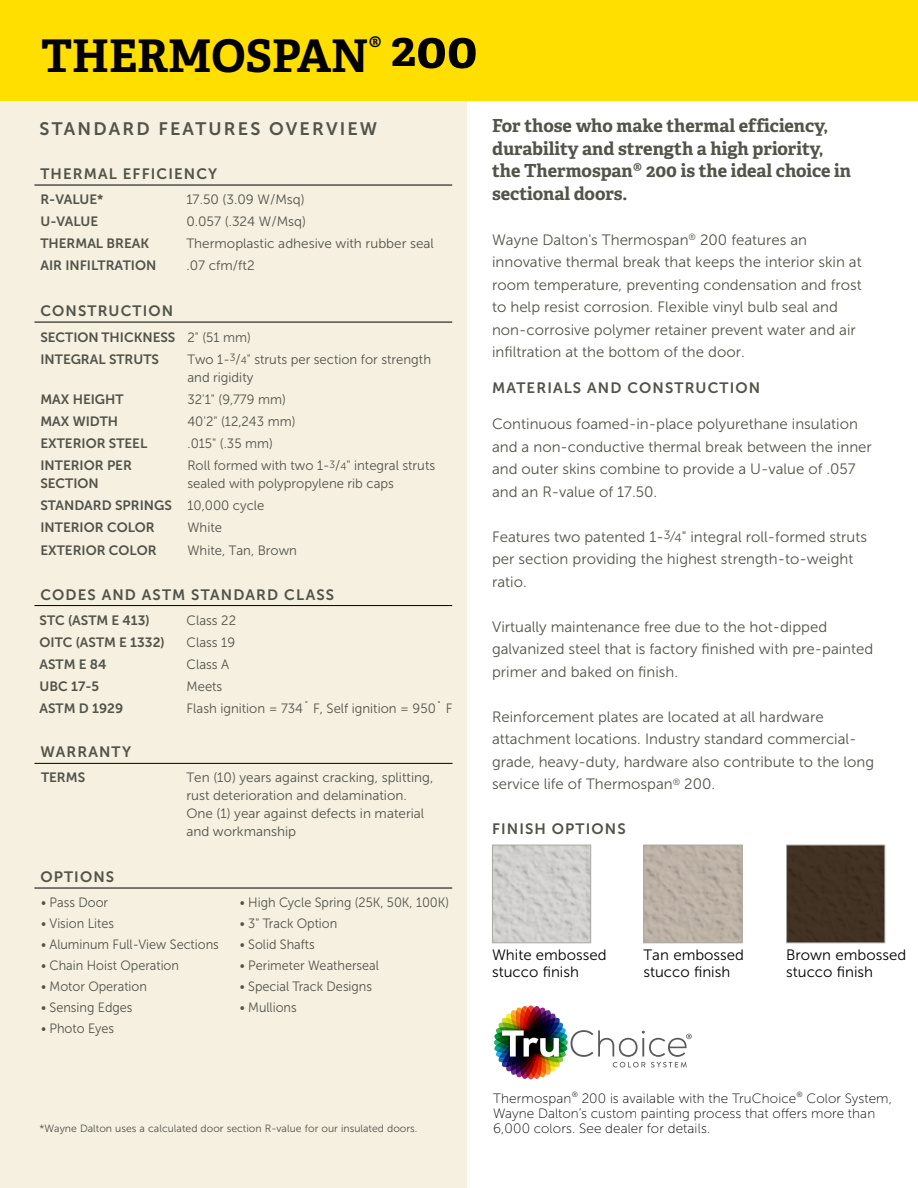
<style>
.page{position:relative;width:918px;height:1188px;background:#fff}
.page>*{position:absolute;margin:0;border:0;box-sizing:border-box;transform-origin:0 0}
.t1{font:700 45px "Adelle PE";color:#000}
.t2{font:700 18px/22.5px "Adelle PE";color:#525349}
.t3{font:18px "Museo Sans 700";letter-spacing:.12em;color:#525349}
.t4{font:15px/22.5px "Museo Sans 300";color:#525349}
.t5{font:15px "Museo Sans 700";letter-spacing:.075em;color:#525349}
.t6{font:15px/16.5px "Museo Sans 300";color:#000}
.t7{font:13.5px/18px "Museo Sans 300";color:#525349}
.t8{font:13.5px/22px "Museo Sans 700";color:#525349}
.t9{font:13.5px "Museo Sans 300";color:#525349;scale:.94 1}
.t10{font:13.5px/15px "Museo Sans 100";letter-spacing:.01em;color:#000}
.t11{font:10.5px "Museo Sans 300";color:#525349}
.s1{font-size:48px}
.s2{font-size:51px}
.s3{font-family:"Museo Sans 300"}
.s4{font-size:10.5px}
.s5{font-size:21px}
.s6{font-size:12px}
</style>
<div class="page">
<div style="left:0;top:96px;width:466px;height:1092px;background:#f5f0e0"></div>
<img style="left:494px;top:847px;width:95px;height:94px">
<div style="left:492px;top:845px;width:99px;height:98px;border:1px solid #a9a9a4"></div>
<img style="left:645px;top:847px;width:95px;height:94px">
<div style="left:643px;top:845px;width:99px;height:98px;border:1px solid #a9a9a4"></div>
<div style="left:788px;top:847px;width:95px;height:94px;background:#423224"></div>
<div style="left:786px;top:845px;width:99px;height:98px;border:1px solid #a9a9a4"></div>
<div style="left:0;top:0;width:918px;height:100px;background:#ffdf00"></div>
<hr style="left:34px;top:185px;width:418px;height:1px;background:#000">
<hr style="left:34px;top:322px;width:418px;height:1px;background:#000">
<hr style="left:34px;top:605px;width:418px;height:1px;background:#000">
<hr style="left:34px;top:763px;width:419px;height:1px;background:#000">
<hr style="left:34px;top:888px;width:418px;height:1px;background:#000">
<div style="left:522px;top:1005px;width:18px;height:74px;background:#f7a7a2;border-radius:50%"></div>
<svg style="left:494px;top:1006px;width:198px;height:73px"></svg>
<h1 class="t1" style="left:41px;top:24px;width:438px">THERMOSPAN<sup>®</sup> <span class="s1">2</span><span class="s2">00</span></h1>
<p class="t3" style="left:40px;top:119px;width:339px">STANDARD FEATURES OVERVIEW</p>
<p class="t5" style="left:40px;top:166px;width:178px">THERMAL EFFICIENCY</p>
<p class="t8" style="left:40px;top:188px;width:65px">R-VALUE*</p>
<p class="t7" style="left:186px;top:191px;width:120px">17.50 (3.09 W/Msq)</p>
<p class="t8" style="left:40px;top:211px;width:59px">U-VALUE</p>
<p class="t7" style="left:186px;top:213px;width:121px">0.057 (.324 W/Msq)</p>
<p class="t8" style="left:40px;top:233px;width:110px">THERMAL BREAK</p>
<p class="t7" style="left:186px;top:235px;width:249px">Thermoplastic adhesive with rubber seal</p>
<p class="t8" style="left:40px;top:255px;width:117px">AIR INFILTRATION</p>
<p class="t7" style="left:186px;top:257px;width:70px">.07 cfm/ft2</p>
<p class="t5" style="left:40px;top:303px;width:134px">CONSTRUCTION</p>
<p class="t8" style="left:40px;top:326px;width:212px">SECTION THICKNESS <span class="s3">2" (51 mm)<br></span>INTEGRAL STRUTS</p>
<p class="t7" style="left:187px;top:350px;width:245px">Two 1-<sup>3</sup>/<span class="s4">4</span>" struts per section for strength and rigidity</p>
<p class="t8" style="left:40px;top:388px;width:85px">MAX HEIGHT</p>
<p class="t7" style="left:187px;top:390px;width:100px">32'1" (9,779 mm)</p>
<p class="t8" style="left:40px;top:410px;width:79px">MAX WIDTH</p>
<p class="t7" style="left:187px;top:412px;width:110px">40'2" (12,243 mm)</p>
<p class="t8" style="left:40px;top:432px;width:108px">EXTERIOR STEEL</p>
<p class="t7" style="left:187px;top:435px;width:87px">.015" (.35 mm)</p>
<p class="t8" style="left:40px;top:457px;width:93px;line-height:18px">INTERIOR PER<br>SECTION</p>
<p class="t7" style="left:187px;top:457px;width:249px">Roll formed with two 1-<sup>3</sup>/<span class="s4">4</span>" integral struts sealed with polypropylene rib caps</p>
<p class="t8" style="left:40px;top:495px;width:225px">STANDARD SPRINGS <span class="s3">10,000 cycle<br></span>INTERIOR COLOR</p>
<p class="t7" style="left:187px;top:519px;width:36px">White</p>
<p class="t8" style="left:40px;top:539px;width:118px">EXTERIOR COLOR</p>
<p class="t7" style="left:187px;top:541px;width:111px">White, Tan, Brown</p>
<p class="t5" style="left:40px;top:586px;width:295px">CODES AND ASTM STANDARD CLASS</p>
<p class="t8" style="left:40px;top:609px;width:112px">STC (ASTM E 413)</p>
<p class="t7" style="left:187px;top:611px;width:51px">Class 22</p>
<p class="t8" style="left:40px;top:631px;width:127px">OITC (ASTM E 1332)</p>
<p class="t7" style="left:187px;top:633px;width:50px">Class 19</p>
<p class="t8" style="left:40px;top:653px;width:68px">ASTM E 84</p>
<p class="t7" style="left:187px;top:655px;width:44px">Class A</p>
<p class="t8" style="left:40px;top:675px;width:61px">UBC 17-5</p>
<p class="t7" style="left:187px;top:678px;width:37px">Meets</p>
<p class="t8" style="left:40px;top:697px;width:85px">ASTM D 1929</p>
<p class="t7" style="left:187px;top:700px;width:268px">Flash ignition = 734˚ F, Self ignition = 950˚ F</p>
<p class="t5" style="left:40px;top:744px;width:92px">WARRANTY</p>
<p class="t8" style="left:41px;top:767px;width:46px">TERMS</p>
<p class="t7" style="left:186px;top:769px;width:249px">Ten (10) years against cracking, splitting, rust deterioration and delamination.<br>One (1) year against defects in material and workmanship</p>
<p class="t5" style="left:40px;top:868px;width:75px">OPTIONS</p>
<p class="t9" style="left:41px;top:895px;width:73px">• Pass Door</p>
<p class="t9" style="left:41px;top:916px;width:79px">• Vision Lites</p>
<p class="t9" style="left:41px;top:937px;width:191px">• Aluminum Full-View Sections</p>
<p class="t9" style="left:41px;top:958px;width:148px">• Chain Hoist Operation</p>
<p class="t9" style="left:41px;top:979px;width:114px">• Motor Operation</p>
<p class="t9" style="left:41px;top:1000px;width:99px">• Sensing Edges</p>
<p class="t9" style="left:41px;top:1021px;width:79px">• Photo Eyes</p>
<p class="t9" style="left:240px;top:895px;width:224px">• High Cycle Spring (25K, 50K, 100K)</p>
<p class="t9" style="left:240px;top:916px;width:105px">• 3" Track Option</p>
<p class="t9" style="left:240px;top:937px;width:81px">• Solid Shafts</p>
<p class="t9" style="left:240px;top:958px;width:150px">• Perimeter Weatherseal</p>
<p class="t9" style="left:240px;top:979px;width:142px">• Special Track Designs</p>
<p class="t9" style="left:240px;top:1000px;width:62px">• Mullions</p>
<p class="t2" style="left:492px;top:114px;width:360px">For those who make thermal efficiency, durability and strength a high priority, the Thermospan<span class="s5">®</span> 200 is the ideal choice in sectional doors.</p>
<p class="t4" style="left:492px;top:229px;width:371px">Wayne Dalton's Thermospan<sup>®</sup> 200 features an innovative thermal break that keeps the interior skin at room temperature, preventing condensation and frost to help resist corrosion. Flexible vinyl bulb seal and non-corrosive polymer retainer prevent water and air infiltration at the bottom of the door.</p>
<p class="t5" style="left:492px;top:380px;width:270px">MATERIALS AND CONSTRUCTION</p>
<p class="t4" style="left:492px;top:413px;width:381px">Continuous foamed-in-place polyurethane insulation and a non-conductive thermal break between the inner and outer skins combine to provide a U-value of .057 and an R-value of 17.50.</p>
<p class="t4" style="left:492px;top:526px;width:377px">Features two patented 1-<sup>3</sup>⁄<span class="s6">4</span>" integral roll-formed struts per section providing the highest strength-to-weight ratio.</p>
<p class="t4" style="left:492px;top:616px;width:383px">Virtually maintenance free due to the hot-dipped galvanized steel that is factory finished with pre-painted primer and baked on finish.</p>
<p class="t4" style="left:492px;top:706px;width:384px">Reinforcement plates are located at all hardware attachment locations. Industry standard commercial&shy;grade, heavy-duty, hardware also contribute to the long service life of Thermospan<sup>®</sup> 200.</p>
<p class="t5" style="left:492px;top:821px;width:135px">FINISH OPTIONS</p>
<p class="t6" style="left:492px;top:947px;width:116px">White embossed stucco finish</p>
<p class="t6" style="left:643px;top:947px;width:102px">Tan embossed stucco finish</p>
<p class="t6" style="left:786px;top:947px;width:122px">Brown embossed stucco finish</p>
<p class="t11" style="left:40px;top:1122px;width:379px">*Wayne Dalton uses a calculated door section R-value for our insulated doors.</p>
<p class="t10" style="left:493px;top:1091px;width:401px">Thermospan<sup>®</sup> 200 is available with the TruChoice<sup>®</sup> Color System,<br>Wayne Dalton’s custom painting process that offers more than<br>6,000 colors. See dealer for details.</p>
</div>
